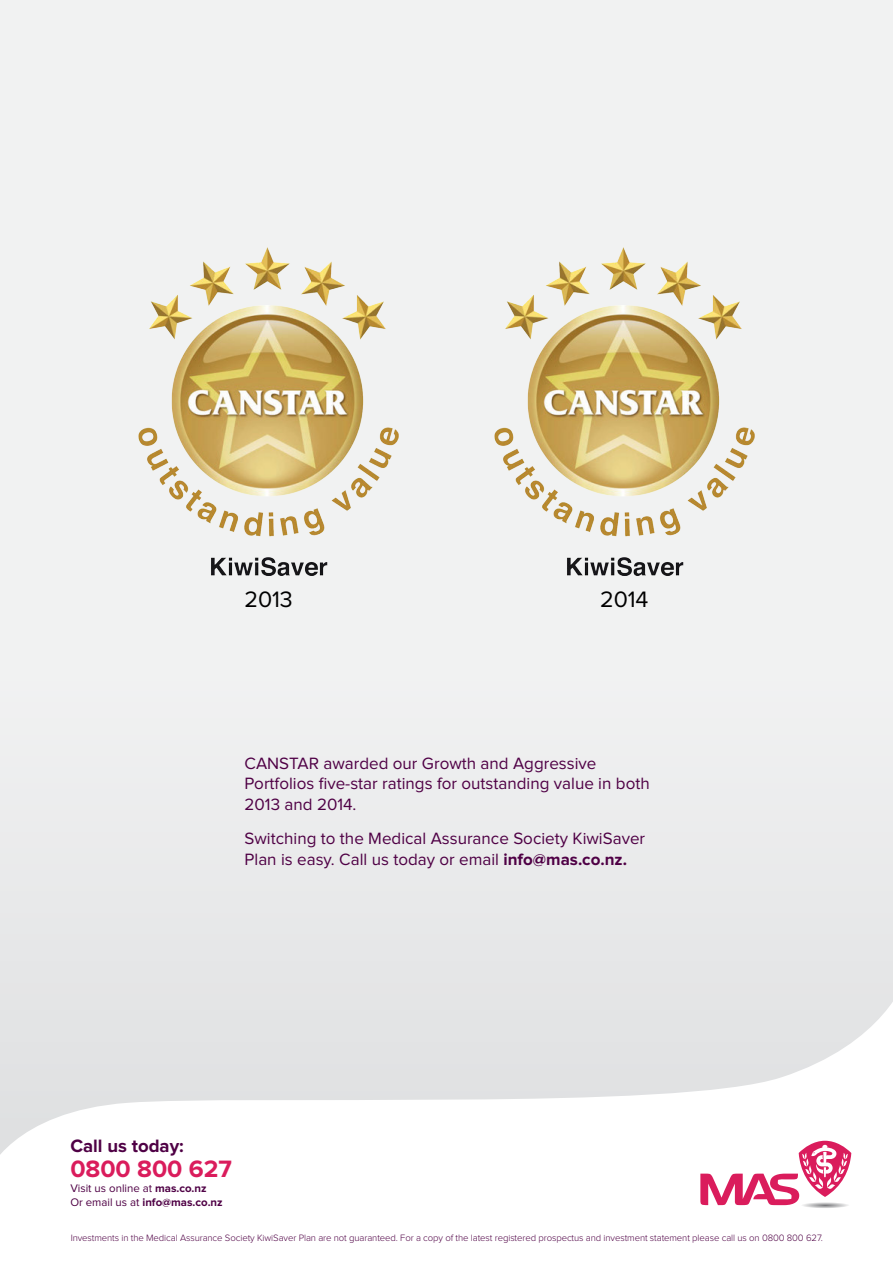
<style>
.page{position:relative;width:893px;height:1263px;background:#f1f2f2}
.page>*{position:absolute;margin:0;border:0;box-sizing:border-box;transform-origin:0 0}
.t1{font:700 24.6px "Proxima Nova";color:#da1c5c}
.t2{font:23.1px "Proxima Nova";letter-spacing:-.005em;color:#000}
.t3{font:700 18.6px "Proxima Nova";color:#4f0045}
.t4{font:16.95px/20.9px "Proxima Nova";color:#4f0045}
.t5{font:11.4px/14.2px "Proxima Nova";color:#4f0045}
.t6{font:300 9.6px "Proxima Nova";letter-spacing:-.01em;color:#4f0045}
.s1{font-weight:700}
</style>
<div class="page">
<svg style="left:0;top:934px;width:893px;height:329px;fill:#e7e7e8"></svg>
<svg style="left:700px;top:1141px;width:151px;height:67px"></svg>
<img style="left:494px;top:247px;width:260px;height:328px">
<img style="left:139px;top:247px;width:260px;height:328px">
<h2 class="t2" style="left:245px;top:589px;width:50px">2013</h2>
<h2 class="t2" style="left:600px;top:589px;width:50px">2014</h2>
<p class="t4" style="left:245px;top:753px;width:407px">CANSTAR awarded our Growth and Aggressive<br>Portfolios five-star ratings for outstanding value in both<br>2013 and 2014.</p>
<p class="t4" style="left:245px;top:829px;width:402px">Switching to the Medical Assurance Society KiwiSaver<br>Plan is easy. Call us today or email <span class="s1">info@mas.co.nz.</span></p>
<p class="t3" style="left:70px;top:1137px;width:115px">Call us today:</p>
<h1 class="t1" style="left:70px;top:1158px;width:163px">0800 800 627</h1>
<p class="t5" style="left:70px;top:1181px;width:154px">Visit us online at <span class="s1">mas.co.nz<br></span>Or email us at <span class="s1">info@mas.co.nz</span></p>
<p class="t6" style="left:71px;top:1233px;width:754px">Investments in the Medical Assurance Society KiwiSaver Plan are not guaranteed. For a copy of the latest registered prospectus and investment statement please call us on 0800 800 627.</p>
</div>
